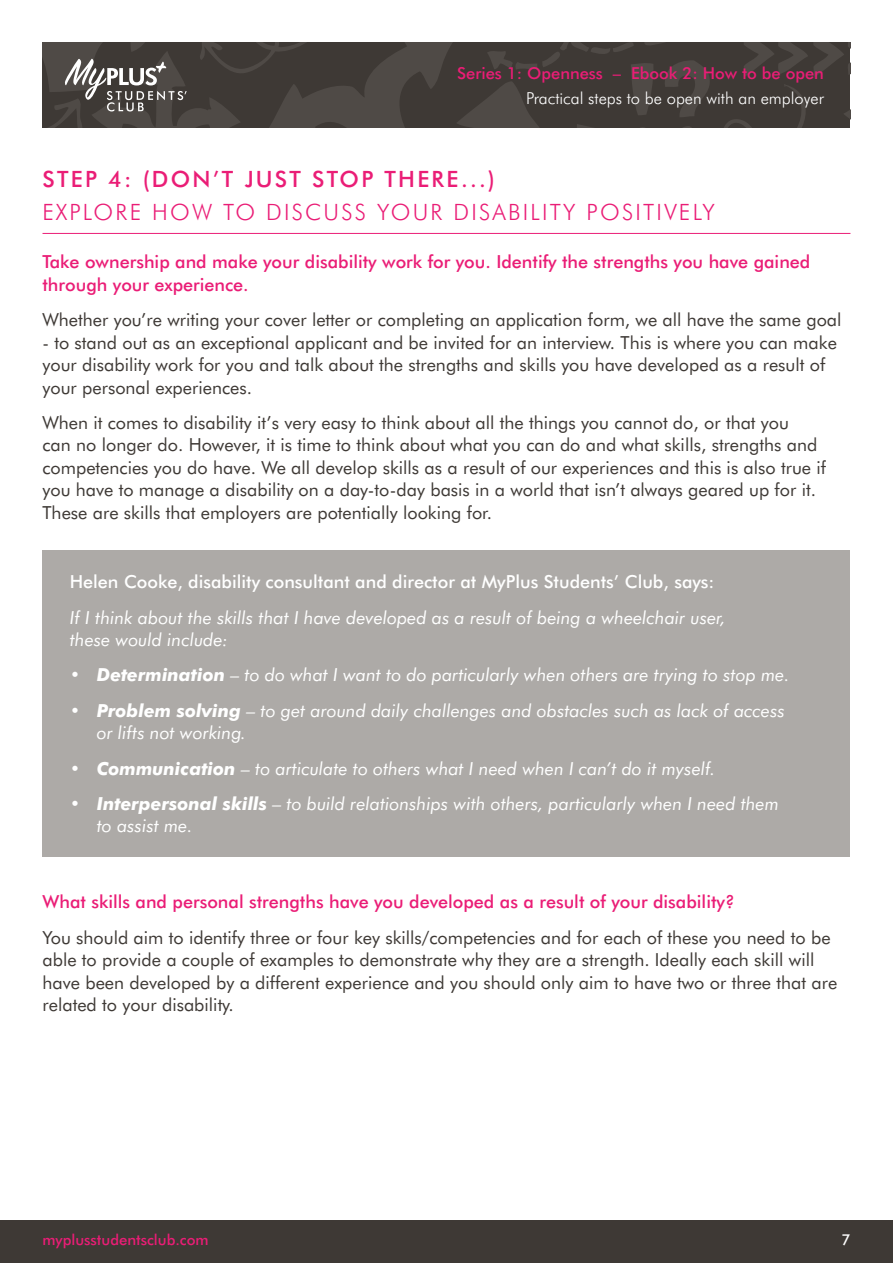
<style>
.page{position:relative;width:893px;height:1263px;background:#fff}
.page>*{position:absolute;margin:0;border:0;box-sizing:border-box;transform-origin:0 0}
.t1{font:300 22.5px "Futura BT";letter-spacing:.1em;color:#ea1d76}
.t2{font:500 22.5px "Futura BT";letter-spacing:.1em;color:#ea1d76}
.t3{font:18px/22.5px "Futura BT";color:#3e3935}
.t4{font:italic 18px/22.5px "Futura BT";color:#fff}
.t5{font:500 18px/22.5px "Futura BT";color:#ea1d76}
.t6{font:500 18px "Futura BT";color:#fff}
.t7{font:300 16.5px "Futura BT";color:#fff}
.t8{font:500 16.5px "Futura BT";color:#ea1d76}
.t9{font:500 15px "Futura BT";color:#ea1d76}
.t10{font:500 15px "Futura BT";color:#fff}
.s1{font-weight:700}
</style>
<div class="page">
<svg style="left:43px;top:43px;width:807px;height:85px;background:#46413e"></svg>
<div style="left:0;top:1220px;width:893px;height:43px;background:#3e3935"></div>
<hr style="left:43px;top:233px;width:807px;height:1px;background:#ea1d76">
<div style="left:43px;top:550px;width:807px;height:306px;background:#adaaa7"></div>
<p class="t8" style="left:457px;top:63px;width:368px">Series 1: Openness – Ebook 2: How to be open</p>
<p class="t7" style="left:526px;top:88px;width:299px">Practical steps to be open with an employer</p>
<p class="t2" style="left:43px;top:166px;width:454px">STEP 4: (DON’T JUST STOP THERE...)</p>
<p class="t1" style="left:43px;top:199px;width:674px">EXPLORE HOW TO DISCUSS YOUR DISABILITY POSITIVELY</p>
<p class="t5" style="left:43px;top:250px;width:769px">Take ownership and make your disability work for you. Identify the strengths you have gained through your experience.</p>
<p class="t3" style="left:43px;top:308px;width:800px">Whether you’re writing your cover letter or completing an application form, we all have the same goal</p>
<p class="t3" style="left:43px;top:331px;width:796px">- to stand out as an exceptional applicant and be invited for an interview. This is where you can make your disability work for you and talk about the strengths and skills you have developed as a result of your personal experiences.</p>
<p class="t3" style="left:43px;top:411px;width:785px">When it comes to disability it’s very easy to think about all the things you cannot do, or that you<br>can no longer do. However, it is time to think about what you can do and what skills, strengths and competencies you do have. We all develop skills as a result of our experiences and this is also true if you have to manage a disability on a day-to-day basis in a world that isn’t always geared up for it.<br>These are skills that employers are potentially looking for.</p>
<p class="t6" style="left:70px;top:571px;width:646px">Helen Cooke, disability consultant and director at MyPlus Students’ Club, says:</p>
<p class="t4" style="left:70px;top:606px;width:657px">If I think about the skills that I have developed as a result of being a wheelchair user, these would include:</p>
<p class="t4" style="left:70px;top:664px;width:721px"><span class="s1">• Determination</span> – to do what I want to do particularly when others are trying to stop me.</p>
<p class="t4" style="left:97px;top:699px;width:689px;text-indent:-27px"><span class="s1">• Problem solving</span> – to get around daily challenges and obstacles such as lack of access or lifts not working.</p>
<p class="t4" style="left:70px;top:757px;width:647px"><span class="s1">• Communication</span> – to articulate to others what I need when I can’t do it myself.</p>
<p class="t4" style="left:97px;top:792px;width:684px;text-indent:-27px"><span class="s1">• Interpersonal skills</span> – to build relationships with others, particularly when I need them to assist me.</p>
<p class="t5" style="left:43px;top:890px;width:694px">What skills and personal strengths have you developed as a result of your disability?</p>
<p class="t3" style="left:43px;top:926px;width:796px">You should aim to identify three or four key skills/competencies and for each of these you need to be able to provide a couple of examples to demonstrate why they are a strength. Ideally each skill will have been developed by a different experience and you should only aim to have two or three that are related to your disability.</p>
<p class="t9" style="left:43px;top:1231px;width:168px">myplusstudentsclub.com</p>
<p class="t10" style="left:841px;top:1231px;width:11px">7</p>
</div>
